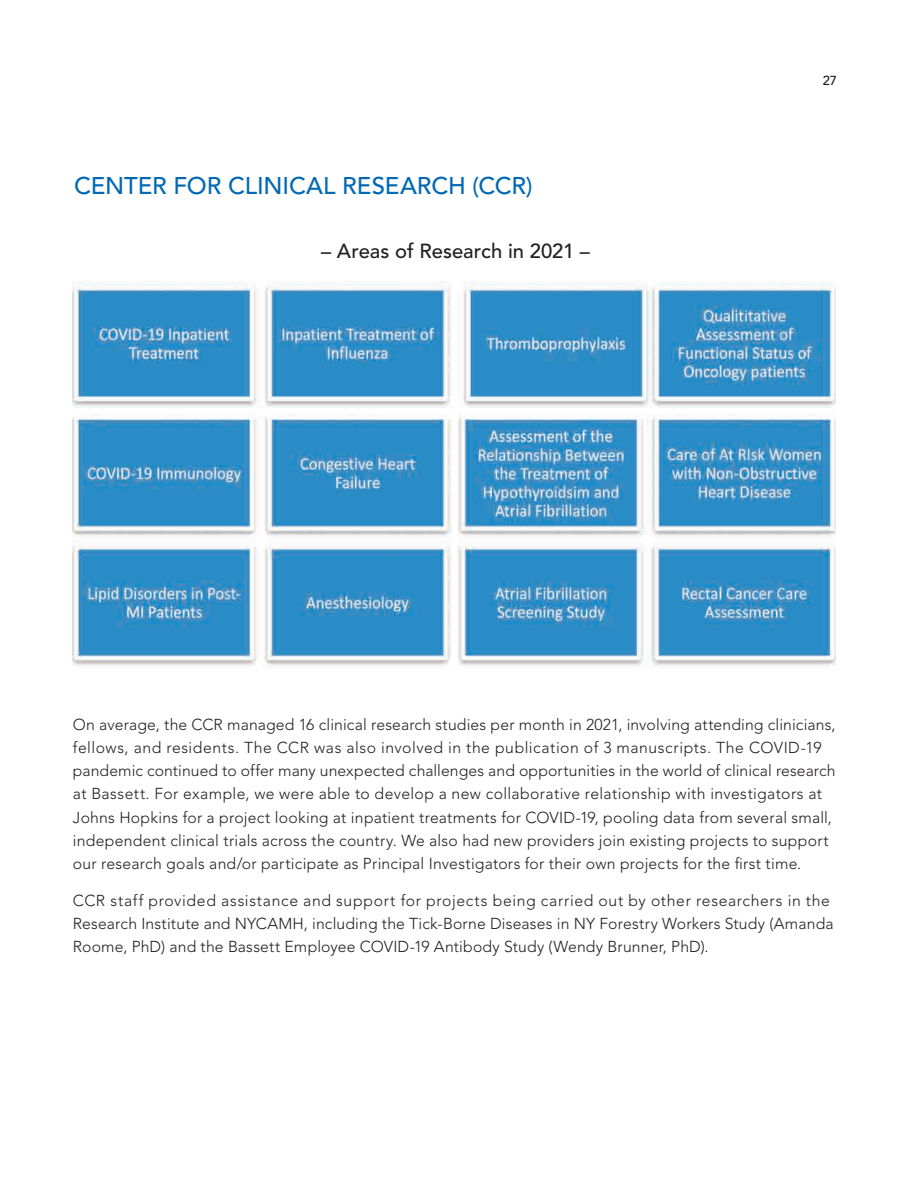
<style>
.page{position:relative;width:918px;height:1188px;background:#fff}
.page>*{position:absolute;margin:0;border:0;box-sizing:border-box;transform-origin:0 0}
.Large_Subhead{font:500 24px "Avenir LT Std";letter-spacing:-.005em;color:#0168b3}
.Text_Subhead{font:500 20.25px "Avenir LT Std";color:#231f20}
.Body_text{font:300 15.75px/23.2px "Avenir LT Std";letter-spacing:.015em;color:#231f20}
.t1{font:500 12.9px "Avenir LT Std";color:#231f20}
</style>
<div class="page">
<img style="left:73px;top:281px;width:763px;height:387px">
<p class="Large_Subhead" style="left:74px;top:172px;width:460px">CENTER FOR CLINICAL RESEARCH (CCR)</p>
<p class="Text_Subhead" style="left:321px;top:240px;width:270px">– Areas of Research in 2021 –</p>
<p class="t1" style="left:823px;top:73px;width:16px">27</p>
<p class="Body_text" style="left:73px;top:713px;width:764px">On average, the CCR managed 16 clinical research studies per month in 2021, involving attending clinicians, fellows, and residents. The CCR was also involved in the publication of 3 manuscripts. The COVID-19 pandemic continued to offer many unexpected challenges and opportunities in the world of clinical research at Bassett. For example, we were able to develop a new collaborative relationship with investigators at Johns Hopkins for a project looking at inpatient treatments for COVID-19, pooling data from several small, independent clinical trials across the country. We also had new providers join existing projects to support our research goals and/or participate as Principal Investigators for their own projects for the first time.</p>
<p class="Body_text" style="left:73px;top:889px;width:762px">CCR staff provided assistance and support for projects being carried out by other researchers in the<br>Research Institute and NYCAMH, including the Tick-Borne Diseases in NY Forestry Workers Study (Amanda<br>Roome, PhD) and the Bassett Employee COVID-19 Antibody Study (Wendy Brunner, PhD).</p>
</div>
